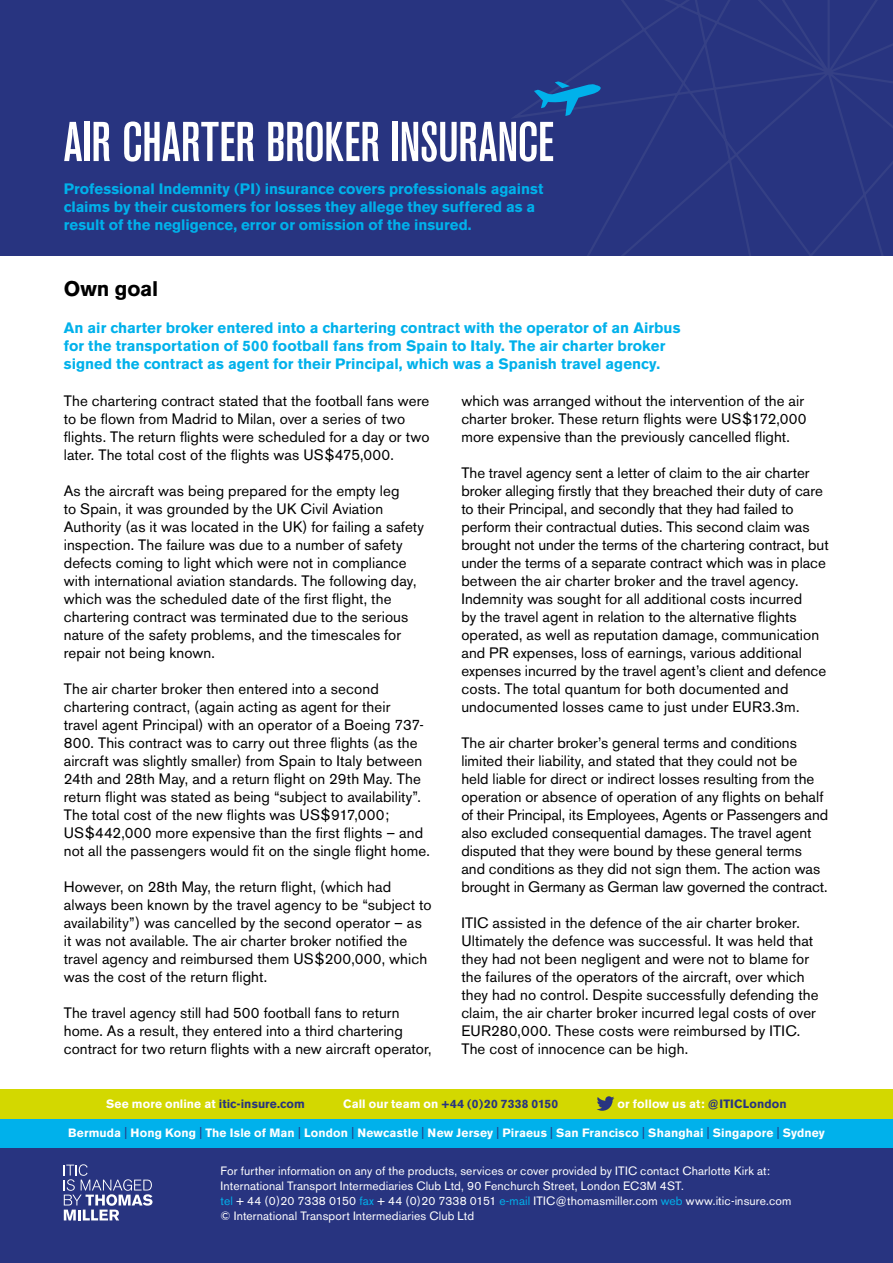
<style>
.page{position:relative;width:893px;height:1263px;background:#fff}
.page>*{position:absolute;margin:0;border:0;box-sizing:border-box;transform-origin:0 0}
.t1{font:500 condensed 55.5px "Akzidenz Grotesk BE";letter-spacing:-.005em;color:#fff}
.t2{font:700 21px "Akzidenz Grotesk BE";letter-spacing:-.01em;color:#000}
.t3{font:15px/18px "Akzidenz Grotesk BE";letter-spacing:.005em;color:#000}
.t4{font:700 15px/18px "Akzidenz Grotesk BE";color:#00b1eb}
.t5{font:12px/15px "Akzidenz Grotesk BE";letter-spacing:.01em;color:#fff}
.t6{font:700 12px "Akzidenz Grotesk BE";letter-spacing:.01em;color:#fff}
.t7{font:700 12px "Akzidenz Grotesk BE";letter-spacing:.005em;color:#283480}
.s1{color:#283480}
.s2{color:#fff}
.s3{font-weight:400;color:#283480}
.s4{color:#00b1eb}
</style>
<div class="page">
<div style="left:0;top:1148px;width:893px;height:115px;background:#283480"></div>
<svg style="left:64px;top:1164px;width:89px;height:56px"></svg>
<div style="left:0;top:1118px;width:893px;height:30px;background:#00b1eb"></div>
<div style="left:0;top:1089px;width:893px;height:29px;background:#d3d800"></div>
<svg style="left:597px;top:1096px;width:17px;height:15px"></svg>
<div style="left:0;top:0;width:893px;height:255px;background:#283480"></div>
<svg style="left:513px;top:0;width:380px;height:255px"></svg>
<svg style="left:534px;top:81px;width:67px;height:35px"></svg>
<h1 class="t1" style="left:64px;top:111px;width:492px">AIR CHARTER BROKER INSURANCE</h1>
<p class="t4" style="left:64px;top:179px;width:481px">Professional Indemnity (PI) insurance covers professionals against claims by their customers for losses they allege they suffered as a result of the negligence, error or omission of the insured.</p>
<h2 class="t2" style="left:64px;top:276px;width:96px">Own goal</h2>
<p class="t4" style="left:64px;top:319px;width:618px">An air charter broker entered into a chartering contract with the operator of an Airbus for the transportation of 500 football fans from Spain to Italy. The air charter broker signed the contract as agent for their Principal, which was a Spanish travel agency.</p>
<p class="t3" style="left:64px;top:392px;width:367px">The chartering contract stated that the football fans were to be flown from Madrid to Milan, over a series of two flights. The return flights were scheduled for a day or two later. The total cost of the flights was US$475,000.</p>
<p class="t3" style="left:64px;top:482px;width:362px">As the aircraft was being prepared for the empty leg<br>to Spain, it was grounded by the UK Civil Aviation Authority (as it was located in the UK) for failing a safety inspection. The failure was due to a number of safety defects coming to light which were not in compliance with international aviation standards. The following day, which was the scheduled date of the first flight, the chartering contract was terminated due to the serious nature of the safety problems, and the timescales for repair not being known.</p>
<p class="t3" style="left:64px;top:680px;width:368px">The air charter broker then entered into a second chartering contract, (again acting as agent for their<br>travel agent Principal) with an operator of a Boeing 737- 800. This contract was to carry out three flights (as the aircraft was slightly smaller) from Spain to Italy between 24th and 28th May, and a return flight on 29th May. The return flight was stated as being “subject to availability”.<br>The total cost of the new flights was US$917,000; US$442,000 more expensive than the first flights – and not all the passengers would fit on the single flight home.</p>
<p class="t3" style="left:64px;top:878px;width:369px">However, on 28th May, the return flight, (which had always been known by the travel agency to be “subject to availability”) was cancelled by the second operator – as it was not available. The air charter broker notified the travel agency and reimbursed them US$200,000, which was the cost of the return flight.</p>
<p class="t3" style="left:64px;top:1004px;width:369px">The travel agency still had 500 football fans to return home. As a result, they entered into a third chartering contract for two return flights with a new aircraft operator,</p>
<p class="t3" style="left:461px;top:392px;width:347px">which was arranged without the intervention of the air charter broker. These return flights were US$172,000 more expensive than the previously cancelled flight.</p>
<p class="t3" style="left:461px;top:464px;width:369px">The travel agency sent a letter of claim to the air charter broker alleging firstly that they breached their duty of care to their Principal, and secondly that they had failed to perform their contractual duties. This second claim was brought not under the terms of the chartering contract, but under the terms of a separate contract which was in place between the air charter broker and the travel agency.<br>Indemnity was sought for all additional costs incurred<br>by the travel agent in relation to the alternative flights operated, as well as reputation damage, communication and PR expenses, loss of earnings, various additional expenses incurred by the travel agent’s client and defence costs. The total quantum for both documented and undocumented losses came to just under EUR3.3m.</p>
<p class="t3" style="left:461px;top:734px;width:368px">The air charter broker’s general terms and conditions limited their liability, and stated that they could not be held liable for direct or indirect losses resulting from the operation or absence of operation of any flights on behalf of their Principal, its Employees, Agents or Passengers and also excluded consequential damages. The travel agent disputed that they were bound by these general terms and conditions as they did not sign them. The action was brought in Germany as German law governed the contract.</p>
<p class="t3" style="left:461px;top:914px;width:359px">ITIC assisted in the defence of the air charter broker.<br>Ultimately the defence was successful. It was held that they had not been negligent and were not to blame for the failures of the operators of the aircraft, over which they had no control. Despite successfully defending the claim, the air charter broker incurred legal costs of over EUR280,000. These costs were reimbursed by ITIC.<br>The cost of innocence can be high.</p>
<p class="t6" style="left:106px;top:1097px;width:200px">See more online at <span class="s1">itic-insure.com</span></p>
<p class="t7" style="left:343px;top:1097px;width:217px"><span class="s2">Call our team on</span> +44 (0)20 7338 0150</p>
<p class="t6" style="left:617px;top:1097px;width:171px">or follow us at: <span class="s1">@ITICLondon</span></p>
<p class="t6" style="left:68px;top:1126px;width:758px">Bermuda <span class="s3">|</span> Hong Kong <span class="s3">|</span> The Isle of Man <span class="s3">|</span> London <span class="s3">|</span> Newcastle <span class="s3">|</span> New Jersey <span class="s3">|</span> Piraeus <span class="s3">|</span> San Francisco <span class="s3">|</span> Shanghai <span class="s3">|</span> Singapore <span class="s3">|</span> Sydney</p>
<p class="t5" style="left:221px;top:1164px;width:572px">For further information on any of the products, services or cover provided by ITIC contact Charlotte Kirk at:<br>International Transport Intermediaries Club Ltd, 90 Fenchurch Street, London EC3M 4ST.<br><span class="s4">tel</span> + 44 (0)20 7338 0150 <span class="s4">fax</span> + 44 (0)20 7338 0151 <span class="s4">e-mail</span> ITIC@thomasmiller.com <span class="s4">web</span> www.itic-insure.com © International Transport Intermediaries Club Ltd</p>
</div>
